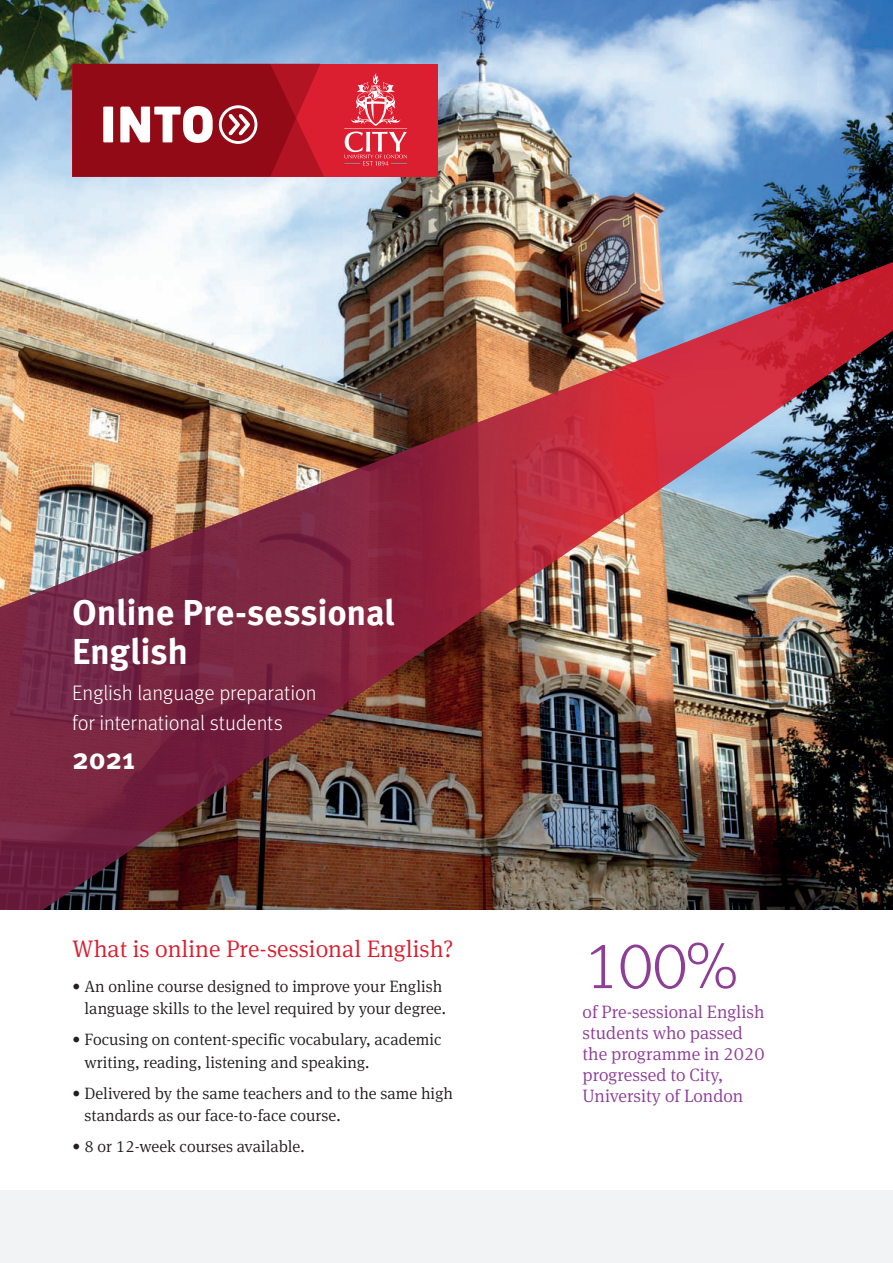
<style>
.page{position:relative;width:893px;height:1263px;background:#fff}
.page>*{position:absolute;margin:0;border:0;box-sizing:border-box;transform-origin:0 0}
.t1{font:300 66px "Meta Pro";color:#8e3e97}
.t2{font:700 36px/39px "Meta Pro";letter-spacing:-.01em;color:#fff}
.t3{font:700 30px "Meta Pro";color:#fff}
.t4{font:300 24px "Meta Serif OT";color:#db1e30}
.t5{font:300 21px/30px "Meta Pro";letter-spacing:-.01em;color:#fff}
.t6{font:300 18px/21px "Meta Serif OT";color:#8e3e97}
.t7{font:300 16.5px/22.5px "Meta Serif OT";color:#231f20}
</style>
<div class="page">
<img style="left:0;top:0;width:893px;height:262px">
<div style="left:72px;top:64px;width:366px;height:113px;background:#db1e30"></div>
<svg style="left:72px;top:64px;width:252px;height:113px;background:#a62935"></svg>
<svg style="left:344px;top:73px;width:63px;height:93px"></svg>
<img style="left:0;top:262px;width:893px;height:648px">
<div style="left:0;top:1191px;width:893px;height:72px;background:#f2f3f4"></div>
<h2 class="t2" style="left:72px;top:596px;width:324px">Online Pre-sessional<br>English</h2>
<p class="t5" style="left:72px;top:679px;width:246px">English language preparation for international students</p>
<h3 class="t3" style="left:72px;top:747px;width:64px">2021</h3>
<h3 class="t4" style="left:72px;top:939px;width:383px">What is online Pre-sessional English?</h3>
<p class="t7" style="left:72px;top:976px;width:375px;text-align:right">• An online course designed to improve your English language skills to the level required by your degree.</p>
<p class="t7" style="left:85px;top:1030px;width:359px;text-indent:-12px">• Focusing on content-specific vocabulary, academic writing, reading, listening and speaking.</p>
<p class="t7" style="left:85px;top:1083px;width:370px;text-indent:-12px">• Delivered by the same teachers and to the same high standards as our face-to-face course.</p>
<p class="t7" style="left:72px;top:1137px;width:234px">• 8 or 12-week courses available.</p>
<h1 class="t1" style="left:583px;top:940px;width:157px">100%</h1>
<p class="t6" style="left:583px;top:1002px;width:184px">of Pre-sessional English students who passed the programme in 2020 progressed to City,<br>University of London</p>
</div>
